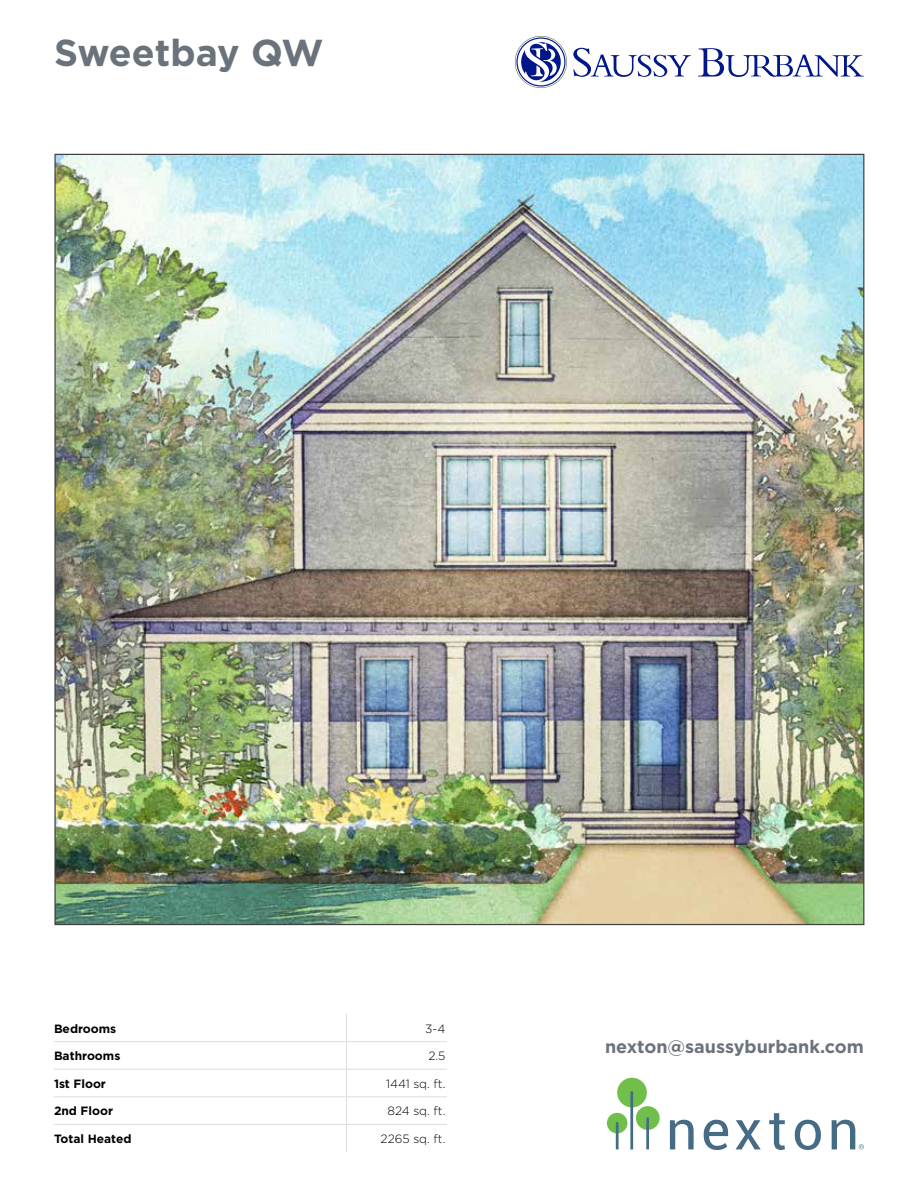
<style>
.page{position:relative;width:918px;height:1188px;background:#fff}
.page>*{position:absolute;margin:0;border:0;box-sizing:border-box;transform-origin:0 0}
.t1{font:700 37.5px "Gotham";letter-spacing:-.005em;color:#6a737b}
.t2{font:700 18px "Gotham";color:#6a737b}
.t3{font:700 12px "Gotham";color:#000}
.t4{font:300 12px "Gotham";color:#000}
</style>
<div class="page">
<svg style="left:515px;top:36px;width:52px;height:52px"></svg>
<svg style="left:698px;top:48px;width:166px;height:29px"></svg>
<svg style="left:573px;top:48px;width:118px;height:29px"></svg>
<div style="left:636px;top:1106px;width:24px;height:24px;background:#70bf4a;border-radius:50%"></div>
<div style="left:607px;top:1113px;width:20px;height:20px;background:#70bf4a;border-radius:50%"></div>
<div style="left:617px;top:1078px;width:30px;height:29px;background:#70bf4a;border-radius:50%"></div>
<svg style="left:630px;top:1091px;width:3px;height:59px"></svg>
<svg style="left:646px;top:1117px;width:3px;height:32px"></svg>
<svg style="left:616px;top:1122px;width:3px;height:27px"></svg>
<svg style="left:670px;top:1120px;width:24px;height:29px"></svg>
<svg style="left:704px;top:1120px;width:24px;height:30px"></svg>
<svg style="left:736px;top:1120px;width:25px;height:29px"></svg>
<svg style="left:769px;top:1113px;width:16px;height:37px"></svg>
<svg style="left:795px;top:1120px;width:26px;height:30px"></svg>
<svg style="left:832px;top:1120px;width:32px;height:29px"></svg>
<img style="left:56px;top:156px;width:806px;height:767px">
<hr style="left:54px;top:1041px;width:292px;height:1px;background:#dcddde">
<hr style="left:346px;top:1041px;width:101px;height:1px;background:#dcddde">
<hr style="left:54px;top:1069px;width:292px;height:1px;background:#dcddde">
<hr style="left:346px;top:1069px;width:101px;height:1px;background:#dcddde">
<hr style="left:54px;top:1096px;width:292px;height:1px;background:#dcddde">
<hr style="left:346px;top:1096px;width:101px;height:1px;background:#dcddde">
<hr style="left:54px;top:1124px;width:292px;height:1px;background:#dcddde">
<hr style="left:346px;top:1124px;width:101px;height:1px;background:#dcddde">
<svg style="left:346px;top:1014px;width:1px;height:138px"></svg>
<h1 class="t1" style="left:54px;top:28px;width:271px">Sweetbay QW</h1>
<p class="t3" style="left:54px;top:1020px;width:64px">Bedrooms</p>
<p class="t4" style="left:425px;top:1021px;width:22px">3-4</p>
<p class="t3" style="left:54px;top:1048px;width:68px">Bathrooms</p>
<p class="t4" style="left:428px;top:1048px;width:19px">2.5</p>
<p class="t3" style="left:54px;top:1076px;width:53px">1st Floor</p>
<p class="t4" style="left:386px;top:1076px;width:61px">1441 sq. ft.</p>
<p class="t3" style="left:54px;top:1103px;width:61px">2nd Floor</p>
<p class="t4" style="left:388px;top:1104px;width:59px">824 sq. ft.</p>
<p class="t3" style="left:54px;top:1131px;width:79px">Total Heated</p>
<p class="t4" style="left:381px;top:1131px;width:66px">2265 sq. ft.</p>
<h2 class="t2" style="left:605px;top:1034px;width:260px">nexton@saussyburbank.com</h2>
</div>
